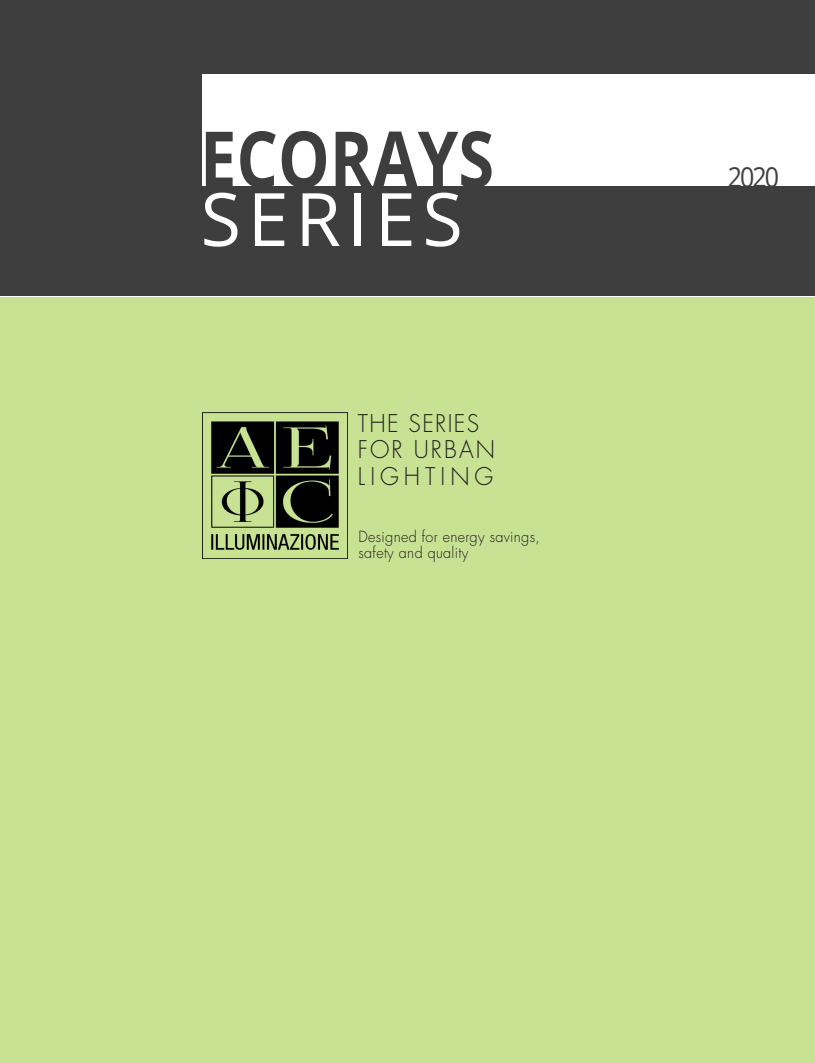
<style>
.page{position:relative;width:815px;height:1063px;background:#fff}
.page>*{position:absolute;margin:0;border:0;box-sizing:border-box;transform-origin:0 0}
.t1{font:700 77.75px "Open Sans";color:#3e3e3f;scale:.84 1}
.t2{font:73.75px "Open Sans";letter-spacing:.09em;color:#fff}
.t3{font:27.75px "Open Sans";color:#3e3e3f;scale:.9 1}
.t4{font:300 23.75px/26.2px "Futura Std";letter-spacing:.09em;color:#231f20;scale:.96 1}
.t5{font:300 15px "Futura Std";letter-spacing:.02em;color:#231f20;scale:.96 1}
</style>
<div class="page">
<div style="left:0;top:298px;width:815px;height:765px;background:#c7e293"></div>
<div style="left:0;top:0;width:815px;height:296px;background:#3e3e3f"></div>
<div style="left:203px;top:75px;width:612px;height:111px;background:#fff"></div>
<img style="left:203px;top:413px;width:145px;height:145px">
<p class="t1" style="left:200px;top:104px;width:352px">ECORAYS</p>
<p class="t2" style="left:201px;top:169px;width:264px">SERIES</p>
<p class="t4" style="left:358px;top:411px;width:144px">THE SERIES<br>FOR URBAN<br>LIGHTING</p>
<p class="t5" style="left:359px;top:527px;width:190px">Designed for energy savings,</p>
<p class="t5" style="left:359px;top:543px;width:116px">safety and quality</p>
<p class="t3" style="left:728px;top:158px;width:58px">2020</p>
</div>
